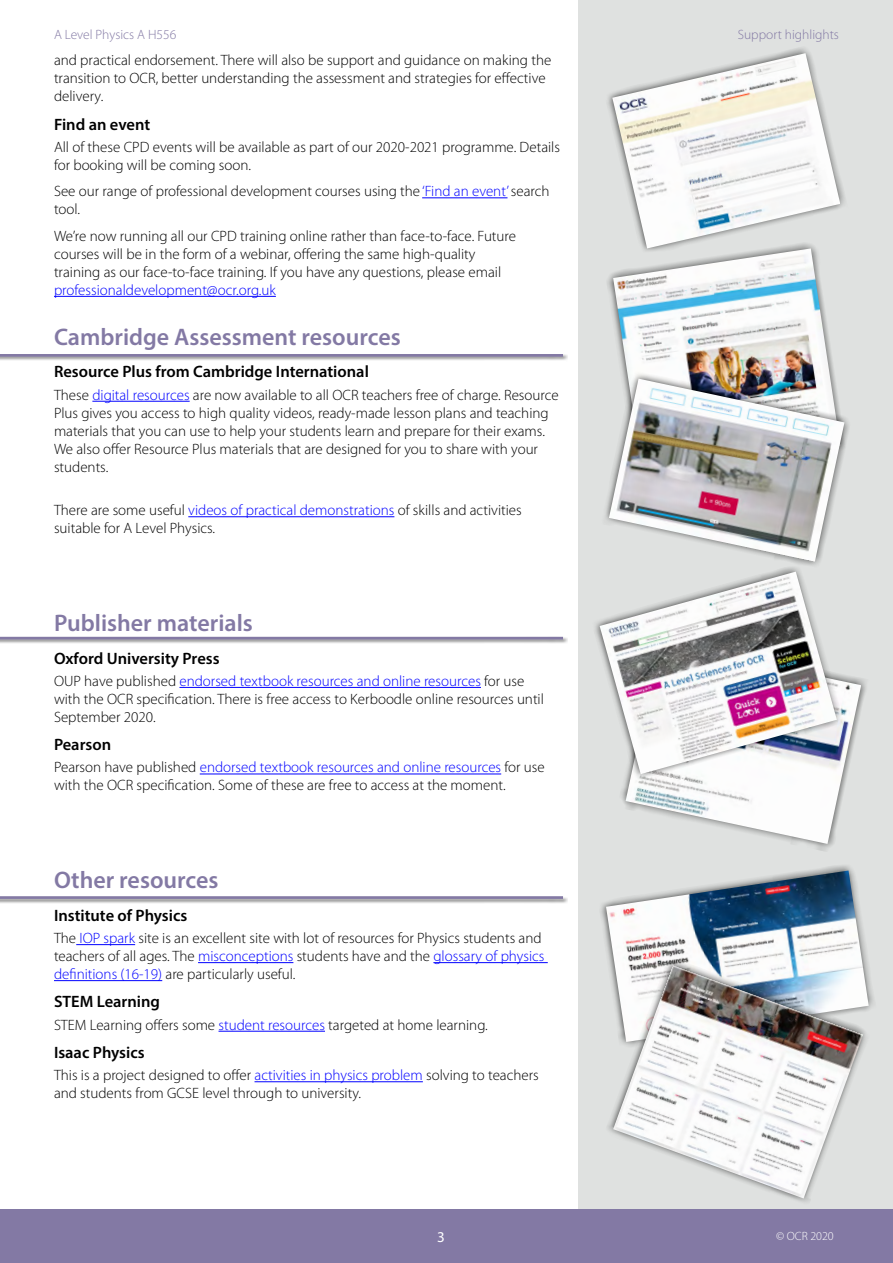
<style>
.page{position:relative;width:893px;height:1263px;background:#fff}
.page>*{position:absolute;margin:0;border:0;box-sizing:border-box;transform-origin:0 0}
.Heading_2_-_Section{font:600 24px "Myriad Pro";color:#8379a4}
.Heading_3_-_Sub_sect{font:600 16.5px "Myriad Pro";color:#000}
.Body_text{font:300 15px/18px "Myriad Pro";color:#000}
.t1{font:15px "Myriad Pro";color:#fff}
.t2{font:300 13.5px "Myriad Pro";color:#8379a4}
.t3{font:300 12px "Myriad Pro";color:#fff}
.s1{color:#00f}
</style>
<div class="page">
<div style="left:0;top:1209px;width:893px;height:54px;background:#8379a4"></div>
<div style="left:579px;top:0;width:314px;height:1209px;background:#dfe1e0"></div>
<div style="left:0;top:354px;width:568px;height:7px;background:#000;opacity:.5"></div>
<hr style="left:0;top:354px;width:563px;height:3px;background:#8379a4">
<hr style="left:422px;top:197px;width:85px;height:1px;background:#00f">
<hr style="left:54px;top:296px;width:222px;height:1px;background:#00f">
<hr style="left:92px;top:401px;width:98px;height:1px;background:#00f">
<hr style="left:188px;top:516px;width:206px;height:1px;background:#00f">
<hr style="left:179px;top:687px;width:302px;height:1px;background:#00f">
<hr style="left:200px;top:774px;width:301px;height:1px;background:#00f">
<hr style="left:76px;top:944px;width:59px;height:1px;background:#00f">
<hr style="left:198px;top:962px;width:95px;height:1px;background:#00f">
<hr style="left:433px;top:962px;width:115px;height:1px;background:#00f">
<hr style="left:54px;top:980px;width:108px;height:1px;background:#00f">
<hr style="left:219px;top:1031px;width:106px;height:1px;background:#00f">
<hr style="left:255px;top:1081px;width:168px;height:1px;background:#00f">
<div style="left:0;top:637px;width:568px;height:7px;background:#000;opacity:.5"></div>
<hr style="left:0;top:637px;width:563px;height:2px;background:#8379a4">
<div style="left:0;top:896px;width:568px;height:7px;background:#000;opacity:.5"></div>
<hr style="left:0;top:896px;width:563px;height:3px;background:#8379a4">
<svg style="left:608px;top:48px;width:237px;height:159px"></svg>
<img style="left:612px;top:53px;width:228px;height:187px">
<svg style="left:607px;top:240px;width:227px;height:130px"></svg>
<img style="left:605px;top:370px;width:244px;height:152px">
<img style="left:609px;top:379px;width:235px;height:183px">
<svg style="left:621px;top:678px;width:245px;height:173px"></svg>
<img style="left:626px;top:676px;width:235px;height:168px">
<svg style="left:595px;top:562px;width:252px;height:221px"></svg>
<img style="left:600px;top:572px;width:237px;height:202px">
<svg style="left:601px;top:865px;width:273px;height:137px"></svg>
<img style="left:606px;top:870px;width:263px;height:86px">
<svg style="left:603px;top:956px;width:270px;height:246px"></svg>
<img style="left:613px;top:965px;width:250px;height:233px">
<p class="t2" style="left:54px;top:27px;width:124px">A Level Physics A H556</p>
<p class="Body_text" style="left:54px;top:52px;width:499px">and practical endorsement. There will also be support and guidance on making the transition to OCR, better understanding the assessment and strategies for effective delivery.</p>
<p class="Heading_3_-_Sub_sect" style="left:54px;top:114px;width:98px">Find an event</p>
<p class="Body_text" style="left:54px;top:138px;width:508px">All of these CPD events will be available as part of our 2020-2021 programme. Details for booking will be coming soon.</p>
<p class="Body_text" style="left:54px;top:183px;width:497px">See our range of professional development courses using the <span class="s1">‘Find an event’</span>search tool.</p>
<p class="Body_text" style="left:54px;top:227px;width:464px">We’re now running all our CPD training online rather than face-to-face. Future courses will be in the form of a webinar, offering the same high-quality training as our face-to-face training. If you have any questions, please email <span class="s1">professionaldevelopment@ocr.org.uk</span></p>
<p class="Heading_2_-_Section" style="left:54px;top:322px;width:348px">Cambridge Assessment resources</p>
<p class="Heading_3_-_Sub_sect" style="left:54px;top:361px;width:316px">Resource Plus from Cambridge International</p>
<p class="Body_text" style="left:54px;top:386px;width:506px">These <span class="s1">digital resources</span> are now available to all OCR teachers free of charge. Resource Plus gives you access to high quality videos, ready-made lesson plans and teaching materials that you can use to help your students learn and prepare for their exams.<br>We also offer Resource Plus materials that are designed for you to share with your students.</p>
<p class="Body_text" style="left:54px;top:501px;width:469px">There are some useful <span class="s1">videos of practical demonstrations</span> of skills and activities suitable for A Level Physics.</p>
<p class="Heading_2_-_Section" style="left:54px;top:608px;width:200px">Publisher materials</p>
<p class="Heading_3_-_Sub_sect" style="left:54px;top:648px;width:167px">Oxford University Press</p>
<p class="Body_text" style="left:54px;top:672px;width:491px">OUP have published <span class="s1">endorsed textbook resources and online resources</span> for use with the OCR specification. There is free access to Kerboodle online resources until<br>September 2020.</p>
<p class="Heading_3_-_Sub_sect" style="left:54px;top:734px;width:59px">Pearson</p>
<p class="Body_text" style="left:54px;top:759px;width:492px">Pearson have published <span class="s1">endorsed textbook resources and online resources</span> for use with the OCR specification. Some of these are free to access at the moment.</p>
<p class="Heading_2_-_Section" style="left:54px;top:865px;width:166px">Other resources</p>
<p class="Heading_3_-_Sub_sect" style="left:54px;top:905px;width:135px">Institute of Physics</p>
<p class="Body_text" style="left:54px;top:929px;width:492px">The <span class="s1">IOP spark</span> site is an excellent site with lot of resources for Physics students and teachers of all ages. The <span class="s1">misconceptions</span> students have and the <span class="s1">glossary of physics definitions (16-19)</span> are particularly useful.</p>
<p class="Heading_3_-_Sub_sect" style="left:54px;top:991px;width:108px">STEM Learning</p>
<p class="Body_text" style="left:54px;top:1016px;width:435px">STEM Learning offers some <span class="s1">student resources</span> targeted at home learning.</p>
<p class="Heading_3_-_Sub_sect" style="left:54px;top:1042px;width:92px">Isaac Physics</p>
<p class="Body_text" style="left:54px;top:1066px;width:486px">This is a project designed to offer <span class="s1">activities in physics problem</span> solving to teachers and students from GCSE level through to university.</p>
<p class="t2" style="left:738px;top:27px;width:103px">Support highlights</p>
<p class="t1" style="left:437px;top:1227px;width:9px">3</p>
<p class="t3" style="left:776px;top:1229px;width:59px">© OCR 2020</p>
</div>
